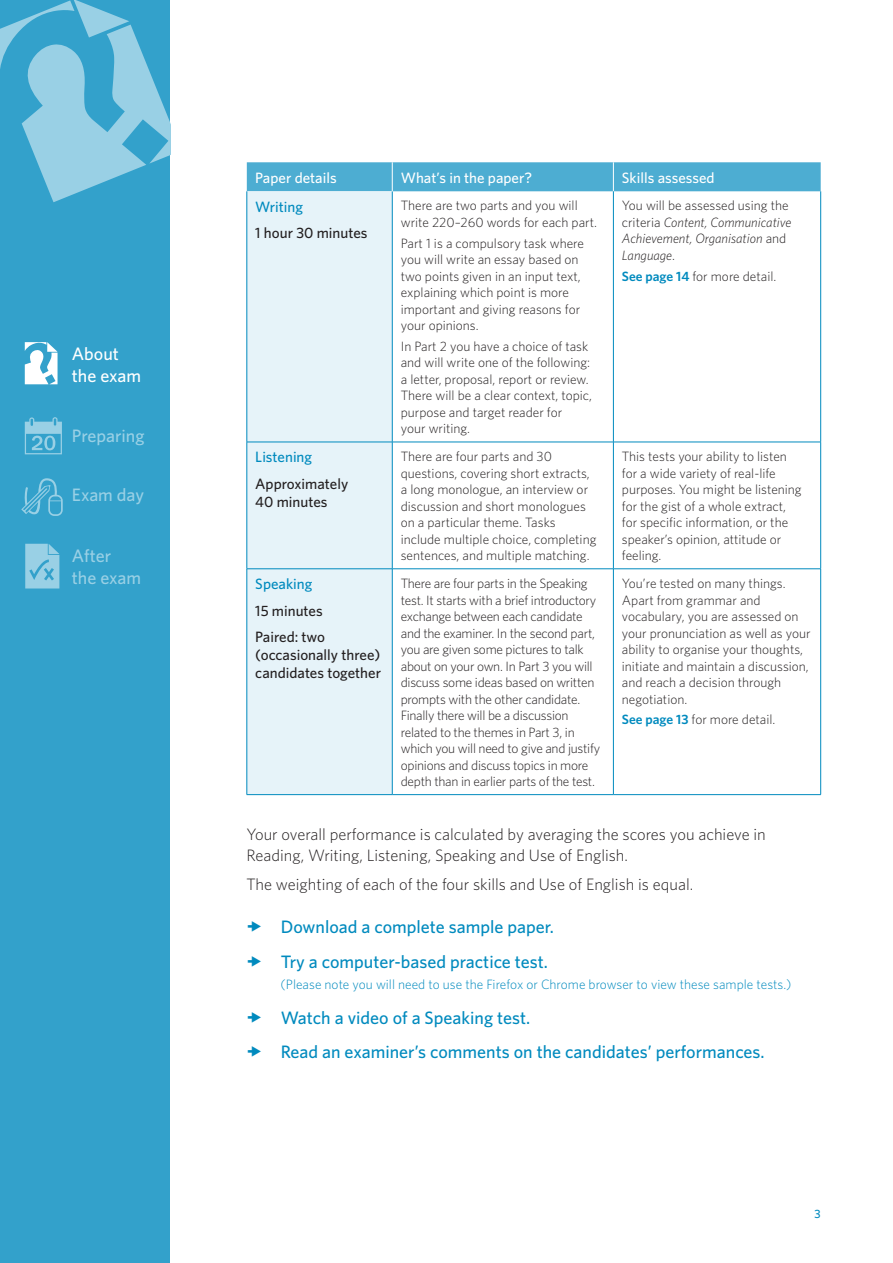
<style>
.page{position:relative;width:893px;height:1263px;background:#fff}
.page>*{position:absolute;margin:0;border:0;box-sizing:border-box;transform-origin:0 0}
.t1{font:500 18px "Whitney";color:#008abe}
.t2{font:500 18px/21.6px "Whitney";color:#99d0e5}
.t3{font:500 18px/21.6px "Whitney";color:#fff}
.Body_Text_IFC{font:300 16.5px/21px "Whitney";color:#231f20}
.Table_vertical_heade{font:500 15px/18px "Whitney";color:#231f20}
.Table_Horizontal_hea{font:500 15px "Whitney";color:#fff}
.Table_vertical_heade-2{font:500 15px "Whitney";color:#008abe}
.Table_Body_Text_IFC{font:300 13.5px/16.5px "Whitney";color:#231f20}
.Table_Body_Text_IFC-2{font:300 13.5px/16.5px "Whitney";letter-spacing:-.02em;color:#231f20}
.Table_Body_Text_IFC-3{font:italic 300 13.5px/16.5px "Whitney";color:#231f20}
.t4{font:300 13.5px "Whitney";color:#008abe}
.t5{font:500 12px "Whitney";color:#008abe}
.s1{font-style:normal}
.s2{font-weight:600;color:#008abe}
</style>
<div class="page">
<div style="left:0;top:0;width:170px;height:1263px;background:#33a1cb"></div>
<svg style="left:0;top:0;width:170px;height:202px"></svg>
<svg style="left:25px;top:544px;width:34px;height:44px"></svg>
<svg style="left:21px;top:478px;width:42px;height:38px"></svg>
<svg style="left:25px;top:417px;width:37px;height:37px"></svg>
<svg style="left:25px;top:342px;width:33px;height:42px"></svg>
<div style="left:248px;top:191px;width:144px;height:603px;background:#e6f3f9"></div>
<hr style="left:247px;top:191px;width:1px;height:251px;background:#008abe">
<hr style="left:247px;top:794px;width:145px;height:1px;background:#008abe">
<hr style="left:392px;top:191px;width:1px;height:251px;background:#008abe">
<hr style="left:613px;top:191px;width:1px;height:251px;background:#008abe">
<hr style="left:820px;top:191px;width:1px;height:251px;background:#008abe">
<hr style="left:247px;top:442px;width:1px;height:127px;background:#008abe">
<hr style="left:247px;top:569px;width:1px;height:225px;background:#008abe">
<hr style="left:247px;top:442px;width:145px;height:1px;background:#008abe">
<hr style="left:392px;top:794px;width:221px;height:1px;background:#008abe">
<hr style="left:247px;top:568px;width:145px;height:1px;background:#008abe">
<hr style="left:392px;top:442px;width:1px;height:127px;background:#008abe">
<hr style="left:392px;top:569px;width:1px;height:225px;background:#008abe">
<hr style="left:392px;top:442px;width:221px;height:1px;background:#008abe">
<hr style="left:392px;top:568px;width:221px;height:1px;background:#008abe">
<hr style="left:613px;top:442px;width:1px;height:127px;background:#008abe">
<hr style="left:613px;top:569px;width:1px;height:225px;background:#008abe">
<hr style="left:613px;top:442px;width:208px;height:1px;background:#008abe">
<hr style="left:820px;top:442px;width:1px;height:127px;background:#008abe">
<hr style="left:820px;top:569px;width:1px;height:225px;background:#008abe">
<hr style="left:613px;top:794px;width:208px;height:1px;background:#008abe">
<hr style="left:613px;top:568px;width:208px;height:1px;background:#008abe">
<div style="left:247px;top:162px;width:574px;height:29px;background:#4dadd2"></div>
<h1 class="t3" style="left:72px;top:343px;width:71px">About the exam</h1>
<h1 class="t2" style="left:72px;top:425px;width:74px">Preparing</h1>
<h1 class="t2" style="left:72px;top:484px;width:74px">Exam day</h1>
<h1 class="t2" style="left:72px;top:545px;width:71px">After<br>the exam</h1>
<p class="Table_Horizontal_hea" style="left:255px;top:168px;width:83px">Paper details</p>
<p class="Table_Horizontal_hea" style="left:401px;top:168px;width:133px">What’s in the paper?</p>
<p class="Table_Horizontal_hea" style="left:622px;top:168px;width:94px">Skills assessed</p>
<p class="Table_vertical_heade-2" style="left:255px;top:196px;width:49px">Writing</p>
<p class="Table_vertical_heade" style="left:255px;top:224px;width:114px">1 hour 30 minutes</p>
<p class="Table_Body_Text_IFC" style="left:401px;top:197px;width:198px">There are two parts and you will write 220–260 words for each part.</p>
<p class="Table_Body_Text_IFC" style="left:401px;top:234px;width:185px">Part 1 is a compulsory task where you will write an essay based on two points given in an input text, explaining which point is more important and giving reasons for your opinions.</p>
<p class="Table_Body_Text_IFC" style="left:401px;top:338px;width:193px">In Part 2 you have a choice of task and will write one of the following: a letter, proposal, report or review.<br>There will be a clear context, topic, purpose and target reader for<br>your writing.</p>
<p class="Table_Body_Text_IFC-3" style="left:622px;top:197px;width:171px"><span class="s1">You will be assessed using the criteria</span> Content, Communicative<br>Achievement, Organisation <span class="s1">and<br></span>Language<span class="s1">.</span></p>
<p class="Table_Body_Text_IFC" style="left:622px;top:267px;width:156px"><span class="s2">See page 14</span> for more detail.</p>
<p class="Table_vertical_heade-2" style="left:255px;top:447px;width:58px">Listening</p>
<p class="Table_vertical_heade" style="left:255px;top:474px;width:94px">Approximately<br>40 minutes</p>
<p class="Table_vertical_heade-2" style="left:255px;top:574px;width:59px">Speaking</p>
<p class="Table_vertical_heade" style="left:255px;top:601px;width:69px">15 minutes</p>
<p class="Table_vertical_heade" style="left:255px;top:628px;width:127px">Paired: two (occasionally three) candidates together</p>
<p class="Table_Body_Text_IFC" style="left:401px;top:448px;width:197px">There are four parts and 30 questions, covering short extracts, a long monologue, an interview or discussion and short monologues on a particular theme. Tasks include multiple choice, completing sentences, and multiple matching.</p>
<p class="Table_Body_Text_IFC" style="left:622px;top:448px;width:181px">This tests your ability to listen for a wide variety of real-life purposes. You might be listening for the gist of a whole extract, for specific information, or the speaker’s opinion, attitude or feeling.</p>
<p class="Table_Body_Text_IFC-2" style="left:401px;top:575px;width:201px">There are four parts in the Speaking test. It starts with a brief introductory exchange between each candidate and the examiner. In the second part, you are given some pictures to talk about on your own. In Part 3 you will discuss some ideas based on written prompts with the other candidate.<br>Finally there will be a discussion related to the themes in Part 3, in which you will need to give and justify opinions and discuss topics in more depth than in earlier parts of the test.</p>
<p class="Table_Body_Text_IFC" style="left:622px;top:575px;width:190px">You’re tested on many things.<br>Apart from grammar and vocabulary, you are assessed on your pronunciation as well as your ability to organise your thoughts, initiate and maintain a discussion, and reach a decision through negotiation.</p>
<p class="Table_Body_Text_IFC" style="left:622px;top:711px;width:155px"><span class="s2">See page 13</span> for more detail.</p>
<p class="Body_Text_IFC" style="left:247px;top:823px;width:521px">Your overall performance is calculated by averaging the scores you achieve in<br>Reading, Writing, Listening, Speaking and Use of English.</p>
<p class="Body_Text_IFC" style="left:247px;top:873px;width:448px">The weighting of each of the four skills and Use of English is equal.</p>
<p class="t1" style="left:281px;top:915px;width:275px">Download a complete sample paper.</p>
<p class="t1" style="left:281px;top:949px;width:269px">Try a computer-based practice test.</p>
<p class="t4" style="left:281px;top:975px;width:512px">(Please note you will need to use the Firefox or Chrome browser to view these sample tests.)</p>
<p class="t1" style="left:281px;top:1005px;width:251px">Watch a video of a Speaking test.</p>
<p class="t1" style="left:281px;top:1040px;width:485px">Read an examiner’s comments on the candidates’ performances.</p>
<p class="t5" style="left:814px;top:1205px;width:8px">3</p>
</div>
